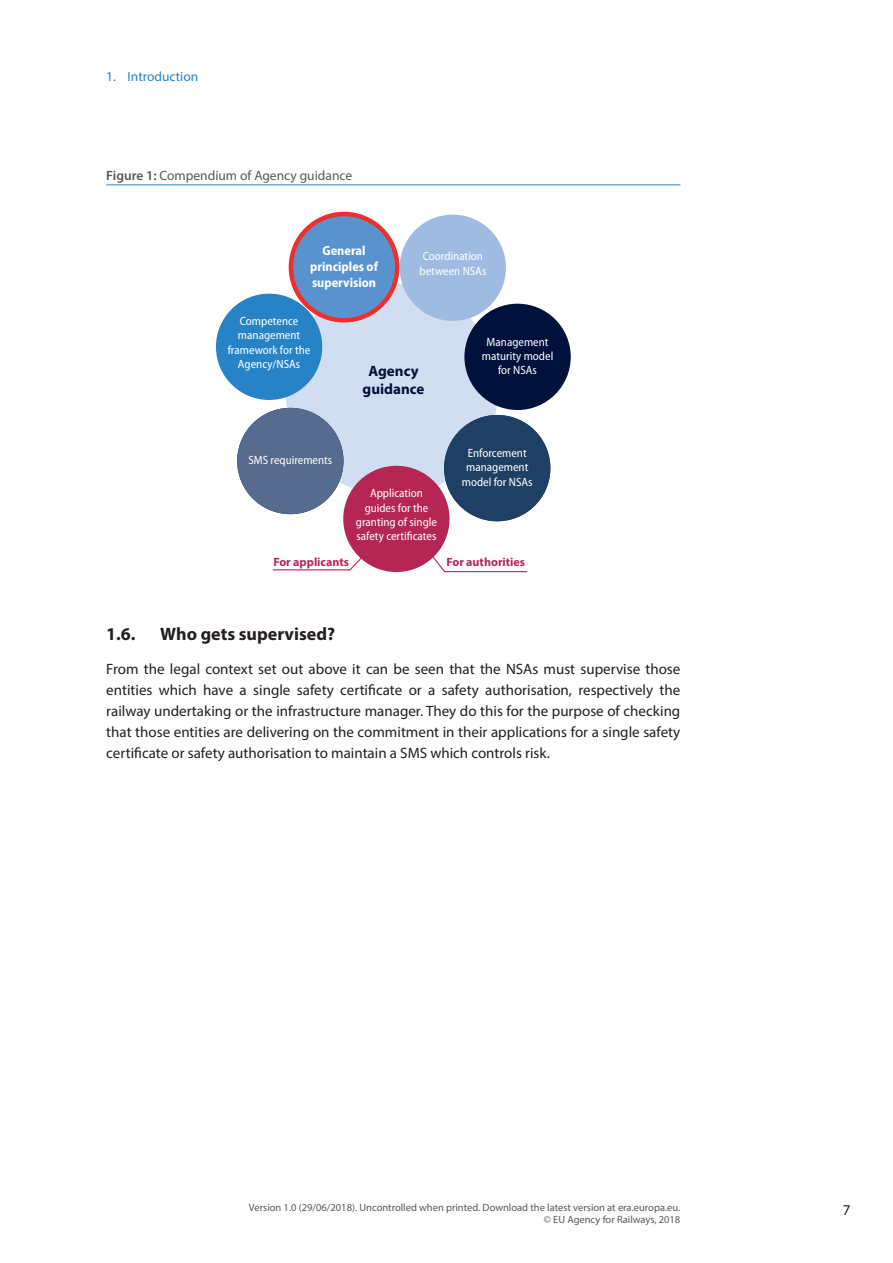
<style>
.page{position:relative;width:893px;height:1263px;background:#fff}
.page>*{position:absolute;margin:0;border:0;box-sizing:border-box;transform-origin:0 0}
.TIT2__level{font:700 18px "Myriad Pro";color:#231f20}
.body{font:15px/21px "Myriad Pro";color:#231f20;text-align:justify}
.t1{font:700 15px/18px "Myriad Pro";color:#00113c;text-align:center}
.Title_of_graph_or_di{font:13.5px "Myriad Pro";color:#57585a}
.t2{font:13.5px "Myriad Pro";color:#2783c5}
.t3{font:700 semi-condensed 13.2px/15.9px "Myriad Pro";color:#fff;text-align:center}
.t4{font:semi-condensed 12px/14.4px "Myriad Pro";color:#fff;text-align:center}
.t5{font:700 12px "Myriad Pro";color:#b62654}
.t6{font:10.5px/12px "Myriad Pro";color:#57585a;text-align:right}
.s1{font-weight:600}
</style>
<div class="page">
<hr style="left:106px;top:184px;width:574px;height:1px;background:#2783c5">
<div style="left:286px;top:283px;width:212px;height:213px;background:#d1def1;border-radius:50%"></div>
<div style="left:464px;top:304px;width:107px;height:106px;background:#00113c;border-radius:50%"></div>
<div style="left:291px;top:214px;width:106px;height:106px;background:#5993ce;border-radius:50%"></div>
<div style="left:289px;top:212px;width:110px;height:111px;border:4px solid #ee2f2c;border-radius:50%"></div>
<div style="left:400px;top:215px;width:106px;height:106px;background:#9fbbe1;border-radius:50%"></div>
<div style="left:216px;top:294px;width:106px;height:106px;background:#2783c5;border-radius:50%"></div>
<svg style="left:237px;top:400px;width:314px;height:173px"></svg>
<p class="t2" style="left:106px;top:68px;width:94px">1. Introduction</p>
<p class="Title_of_graph_or_di" style="left:106px;top:167px;width:247px"><span class="s1">Figure 1:</span> Compendium of Agency guidance</p>
<p class="t3" style="left:310px;top:243px;width:69px">General principles of supervision</p>
<p class="t4" style="left:420px;top:249px;width:68px;text-align:left">Coordination between NSAs</p>
<p class="t4" style="left:228px;top:314px;width:84px">Competence management framework for the<br>Agency/NSAs</p>
<p class="t1" style="left:363px;top:362px;width:63px">Agency guidance</p>
<p class="t4" style="left:482px;top:335px;width:73px">Management maturity model for NSAs</p>
<p class="t4" style="left:248px;top:453px;width:85px">SMS requirements</p>
<p class="t4" style="left:462px;top:446px;width:72px">Enforcement management model for NSAs</p>
<p class="t4" style="left:356px;top:486px;width:83px">Application guides for the granting of single safety certificates</p>
<p class="t5" style="left:273px;top:554px;width:77px">For applicants</p>
<p class="t5" style="left:446px;top:554px;width:80px">For authorities</p>
<p class="TIT2__level" style="left:106px;top:622px;width:31px">1.6.</p>
<p class="TIT2__level" style="left:160px;top:622px;width:176px">Who gets supervised?</p>
<p class="body" style="left:106px;top:658px;width:576px">From the legal context set out above it can be seen that the NSAs must supervise those entities which have a single safety certificate or a safety authorisation, respectively the railway undertaking or the infrastructure manager. They do this for the purpose of checking that those entities are delivering on the commitment in their applications for a single safety certificate or safety authorisation to maintain a SMS which controls risk.</p>
<p class="t6" style="left:249px;top:1201px;width:433px">Version 1.0 (29/06/2018). Uncontrolled when printed. Download the latest version at era.europa.eu. © EU Agency for Railways, 2018</p>
<p class="body" style="left:843px;top:1200px;width:9px">7</p>
</div>
